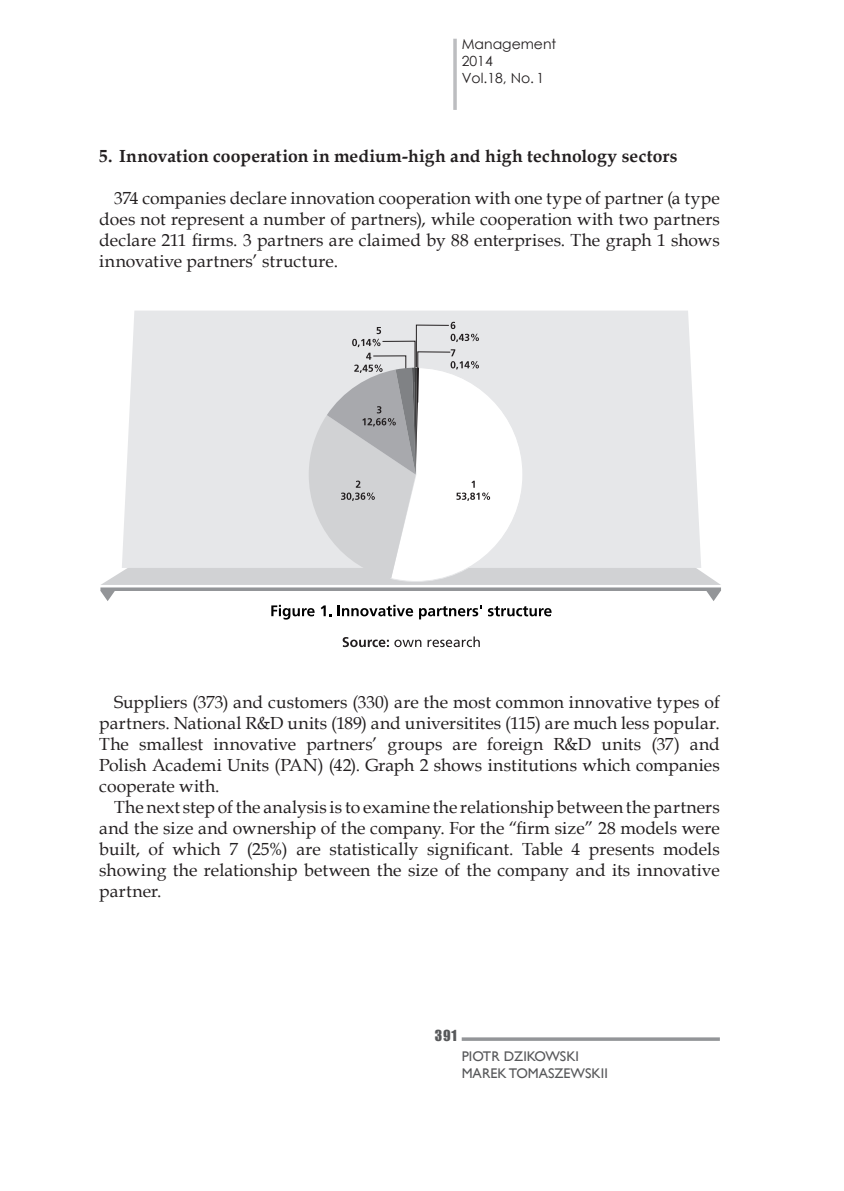
<style>
.page{position:relative;width:844px;height:1191px;background:#fff}
.page>*{position:absolute;margin:0;border:0;box-sizing:border-box;transform-origin:0 0}
.t1{font:17.5px/21px "Book Antiqua";color:#231f20;text-align:justify}
.t2{font:700 17.5px "Book Antiqua";letter-spacing:.005em;color:#231f20}
.t3{font:14px/16.8px "Gill Sans";color:#57585a}
.t4{font:14px/16.8px "Century Gothic";color:#231f20}
.t5{font:14px "Impact";color:#57585a}
</style>
<div class="page">
<hr style="left:453px;top:39px;width:3px;height:71px;background:#bcbdc0">
<hr style="left:461px;top:1037px;width:258px;height:3px;background:#939598">
<svg style="left:134px;top:310px;width:555px;height:12px;background:#e7e8ea"></svg>
<svg style="left:342px;top:637px;width:79px;height:10px"></svg>
<svg style="left:427px;top:636px;width:52px;height:11px"></svg>
<svg style="left:100px;top:322px;width:620px;height:297px"></svg>
<p class="t4" style="left:461px;top:36px;width:96px">Management<br>2014<br>Vol.18, No. 1</p>
<p class="t2" style="left:99px;top:144px;width:579px">5. Innovation cooperation in medium-high and high technology sectors</p>
<p class="t1" style="left:99px;top:187px;width:622px;text-indent:15px">374 companies declare innovation cooperation with one type of partner (a type does not represent a number of partners), while cooperation with two partners declare 211 firms. 3 partners are claimed by 88 enterprises. The graph 1 shows innovative partners’ structure.</p>
<p class="t1" style="left:99px;top:691px;width:622px;text-indent:15px">Suppliers (373) and customers (330) are the most common innovative types of partners. National R&amp;D units (189) and universitites (115) are much less popular.<br>The smallest innovative partners’ groups are foreign R&amp;D units (37) and Polish Academi Units (PAN) (42). Graph 2 shows institutions which companies cooperate with.</p>
<p class="t1" style="left:99px;top:796px;width:622px;text-indent:15px">The next step of the analysis is to examine the relationship between the partners and the size and ownership of the company. For the “firm size” 28 models were built, of which 7 (25%) are statistically significant. Table 4 presents models showing the relationship between the size of the company and its innovative partner.</p>
<p class="t5" style="left:435px;top:1024px;width:23px">391</p>
<p class="t3" style="left:461px;top:1048px;width:143px">PIOTR DZIKOWSKI<br>MAREK TOMASZEWSKII</p>
</div>
